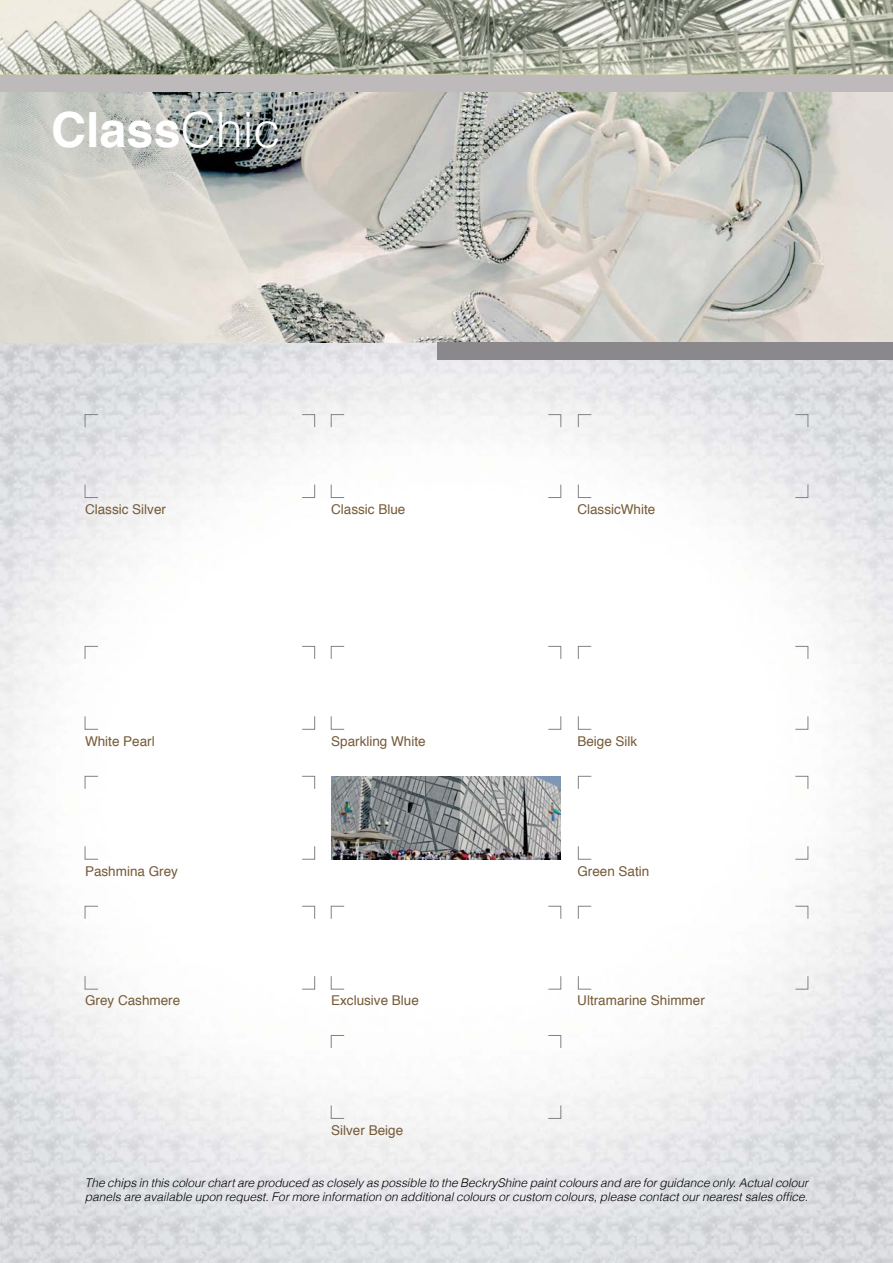
<style>
.page{position:relative;width:893px;height:1263px;background:#fff}
.page>*{position:absolute;margin:0;border:0;box-sizing:border-box;transform-origin:0 0}
.t1{font:700 48.6px "Helvetica";color:#fff}
.t2{font:13.5px "Helvetica";color:#755a37}
.t3{font:italic 300 12px/14.1px "Helvetica";letter-spacing:-.005em;color:#000}
.s1{font-weight:300}
</style>
<div class="page">
<img style="left:0;top:342px;width:893px;height:921px">
<img style="left:0;top:91px;width:893px;height:251px">
<div style="left:0;top:74px;width:893px;height:17px;background:#bebabb"></div>
<div style="left:438px;top:342px;width:455px;height:17px;background:#8a888a"></div>
<img style="left:0;top:0;width:893px;height:74px">
<img style="left:331px;top:776px;width:230px;height:83px">
<svg style="left:85px;top:414px;width:230px;height:84px"></svg>
<svg style="left:331px;top:414px;width:230px;height:84px"></svg>
<svg style="left:578px;top:414px;width:230px;height:84px"></svg>
<svg style="left:85px;top:646px;width:230px;height:84px"></svg>
<svg style="left:331px;top:646px;width:230px;height:84px"></svg>
<svg style="left:578px;top:646px;width:230px;height:84px"></svg>
<svg style="left:85px;top:906px;width:230px;height:83px"></svg>
<svg style="left:331px;top:906px;width:230px;height:83px"></svg>
<svg style="left:578px;top:906px;width:230px;height:83px"></svg>
<svg style="left:331px;top:1035px;width:230px;height:84px"></svg>
<svg style="left:85px;top:776px;width:230px;height:84px"></svg>
<svg style="left:578px;top:776px;width:230px;height:84px"></svg>
<h1 class="t1" style="left:51px;top:91px;width:231px">Class<span class="s1">Chic</span></h1>
<p class="t2" style="left:85px;top:499px;width:82px">Classic Silver</p>
<p class="t2" style="left:331px;top:499px;width:76px">Classic Blue</p>
<p class="t2" style="left:577px;top:499px;width:80px">ClassicWhite</p>
<p class="t2" style="left:85px;top:731px;width:71px">White Pearl</p>
<p class="t2" style="left:331px;top:731px;width:96px">Sparkling White</p>
<p class="t2" style="left:577px;top:731px;width:62px">Beige Silk</p>
<p class="t2" style="left:85px;top:860px;width:95px">Pashmina Grey</p>
<p class="t2" style="left:577px;top:860px;width:74px">Green Satin</p>
<p class="t2" style="left:85px;top:990px;width:97px">Grey Cashmere</p>
<p class="t2" style="left:331px;top:990px;width:89px">Exclusive Blue</p>
<p class="t2" style="left:577px;top:990px;width:129px">Ultramarine Shimmer</p>
<p class="t2" style="left:331px;top:1120px;width:74px">Silver Beige</p>
<p class="t3" style="left:85px;top:1175px;width:725px">The chips in this colour chart are produced as closely as possible to the BeckryShine paint colours and are for guidance only. Actual colour panels are available upon request. For more information on additional colours or custom colours, please contact our nearest sales office.</p>
</div>
